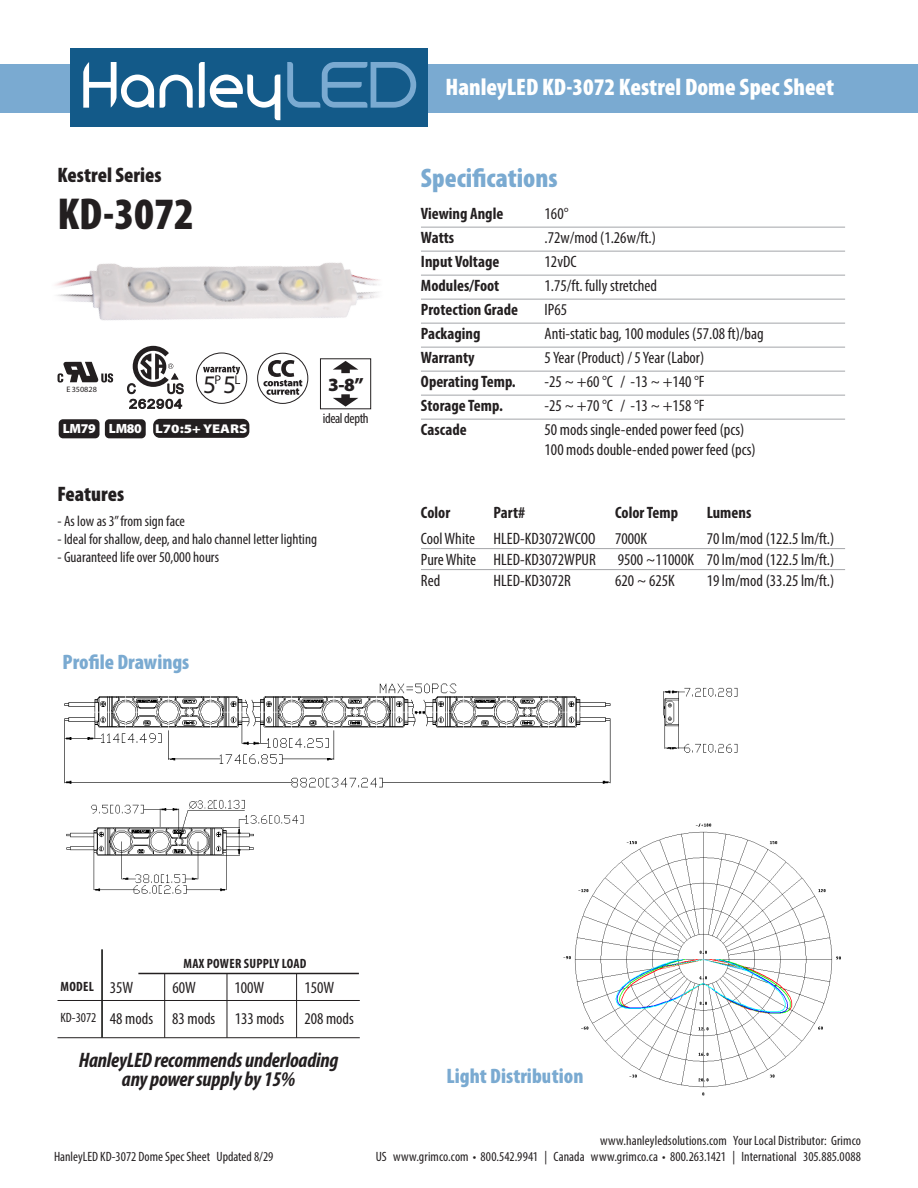
<style>
.page{position:relative;width:918px;height:1188px;background:#fff}
.page>*{position:absolute;margin:0;border:0;box-sizing:border-box;transform-origin:0 0}
.t1{font:900 condensed 45px "Myriad Pro";color:#231f20}
.t2{font:900 condensed 27px "Myriad Pro";color:#7aaad1}
.t3{font:25.35px "Myriad Pro";color:#231f20}
.t4{font:900 condensed 24px "Myriad Pro";color:#fff}
.t5{font:italic 700 condensed 21px/19.5px "Myriad Pro";letter-spacing:-.01em;color:#231f20;text-align:center}
.t6{font:900 condensed 21px "Myriad Pro";color:#7aaad1}
.t7{font:900 condensed 21px "Myriad Pro";color:#231f20}
.t8{font:900 18.75px "Myriad Pro";color:#231f20}
.t9{font:condensed 16.5px "Myriad Pro";color:#231f20}
.t10{font:700 condensed 16.5px "Myriad Pro";color:#231f20}
.t11{font:condensed 15px "Myriad Pro";color:#231f20}
.t12{font:condensed 14.25px "Myriad Pro";letter-spacing:-.025em;color:#231f20}
.t13{font:condensed 13.5px "Myriad Pro";letter-spacing:.005em;color:#231f20}
.t14{font:700 condensed 13.5px "Myriad Pro";letter-spacing:.02em;color:#231f20}
.t15{font:900 13.5px "Myriad Pro";letter-spacing:-.025em;color:#fff}
.t16{font:900 12.75px "Myriad Pro";color:#fff;scale:1.15 1}
.t17{font:7.95px "Myriad Pro";color:#231f20}
</style>
<div class="page">
<div style="left:0;top:64px;width:917px;height:49px;background:#7aaad1"></div>
<div style="left:70px;top:48px;width:358px;height:79px;background:#135a89"></div>
<svg style="left:160px;top:75px;width:33px;height:33px"></svg>
<svg style="left:199px;top:62px;width:81px;height:58px"></svg>
<svg style="left:287px;top:62px;width:129px;height:46px"></svg>
<svg style="left:83px;top:62px;width:71px;height:46px"></svg>
<hr style="left:421px;top:227px;width:424px;height:1px;background:#a4a5a9">
<hr style="left:421px;top:251px;width:424px;height:1px;background:#a4a5a9">
<hr style="left:421px;top:275px;width:424px;height:1px;background:#a4a5a9">
<hr style="left:421px;top:299px;width:424px;height:1px;background:#a4a5a9">
<hr style="left:421px;top:323px;width:424px;height:1px;background:#a4a5a9">
<hr style="left:421px;top:347px;width:424px;height:1px;background:#a4a5a9">
<hr style="left:421px;top:371px;width:424px;height:1px;background:#a4a5a9">
<hr style="left:421px;top:395px;width:424px;height:1px;background:#a4a5a9">
<hr style="left:421px;top:419px;width:424px;height:1px;background:#a4a5a9">
<hr style="left:421px;top:548px;width:424px;height:1px;background:#a4a5a9">
<hr style="left:421px;top:569px;width:424px;height:1px;background:#a4a5a9">
<svg style="left:58px;top:362px;width:55px;height:21px"></svg>
<div style="left:196px;top:352px;width:51px;height:52px;border:1px solid #231f20;border-radius:50%"></div>
<svg style="left:203px;top:365px;width:37px;height:19px"></svg>
<svg style="left:258px;top:353px;width:50px;height:50px"></svg>
<div style="left:257px;top:353px;width:51px;height:51px;border:1px solid #231f20;border-radius:50%"></div>
<svg style="left:263px;top:360px;width:39px;height:35px"></svg>
<div style="left:59px;top:419px;width:41px;height:19px;background:#231f20;border-radius:4px"></div>
<div style="left:105px;top:419px;width:41px;height:19px;background:#231f20;border-radius:4px"></div>
<div style="left:320px;top:358px;width:51px;height:51px;border:1px solid #231f20"></div>
<svg style="left:333px;top:394px;width:25px;height:13px"></svg>
<svg style="left:333px;top:361px;width:25px;height:12px"></svg>
<img style="left:64px;top:683px;width:547px;height:105px">
<img style="left:663px;top:687px;width:75px;height:66px">
<img style="left:66px;top:799px;width:238px;height:95px">
<img style="left:563px;top:823px;width:278px;height:273px">
<hr style="left:101px;top:949px;width:2px;height:89px;background:#040503">
<hr style="left:164px;top:973px;width:1px;height:65px;background:#231f20">
<hr style="left:227px;top:973px;width:1px;height:65px;background:#231f20">
<hr style="left:296px;top:973px;width:1px;height:65px;background:#231f20">
<hr style="left:138px;top:973px;width:221px;height:1px;background:#231f20">
<hr style="left:58px;top:1000px;width:302px;height:1px;background:#231f20">
<hr style="left:58px;top:1037px;width:302px;height:1px;background:#231f20">
<img style="left:55px;top:262px;width:324px;height:59px">
<div style="left:153px;top:419px;width:96px;height:19px;background:#231f20;border-radius:7px"></div>
<svg style="left:127px;top:346px;width:56px;height:63px"></svg>
<p class="t7" style="left:58px;top:162px;width:106px">Kestrel Series</p>
<p class="t1" style="left:58px;top:185px;width:138px">KD-3072</p>
<p class="t17" style="left:66px;top:385px;width:32px">E 350828</p>
<p class="t3" style="left:203px;top:369px;width:35px">5 5</p>
<p class="t15" style="left:63px;top:420px;width:35px">LM79</p>
<p class="t15" style="left:109px;top:420px;width:35px">LM80</p>
<p class="t16" style="left:155px;top:420px;width:82px">L70:5+ YEARS</p>
<p class="t8" style="left:328px;top:372px;width:37px">3-8”</p>
<p class="t12" style="left:323px;top:410px;width:48px">ideal depth</p>
<p class="t7" style="left:58px;top:480px;width:68px">Features</p>
<p class="t11" style="left:58px;top:512px;width:129px">- As low as 3” from sign face</p>
<p class="t11" style="left:58px;top:530px;width:261px">- Ideal for shallow, deep, and halo channel letter lighting</p>
<p class="t11" style="left:58px;top:548px;width:163px">- Guaranteed life over 50,000 hours</p>
<p class="t6" style="left:63px;top:648px;width:128px">Profile Drawings</p>
<p class="t4" style="left:446px;top:72px;width:390px">HanleyLED KD-3072 Kestrel Dome Spec Sheet</p>
<p class="t2" style="left:421px;top:160px;width:138px">Specifications</p>
<p class="t10" style="left:421px;top:203px;width:84px">Viewing Angle</p>
<p class="t10" style="left:421px;top:227px;width:35px">Watts</p>
<p class="t10" style="left:421px;top:251px;width:80px">Input Voltage</p>
<p class="t10" style="left:421px;top:275px;width:80px">Modules/Foot</p>
<p class="t10" style="left:421px;top:299px;width:99px">Protection Grade</p>
<p class="t10" style="left:421px;top:323px;width:61px">Packaging</p>
<p class="t10" style="left:421px;top:347px;width:55px">Warranty</p>
<p class="t10" style="left:421px;top:371px;width:96px">Operating Temp.</p>
<p class="t10" style="left:421px;top:395px;width:83px">Storage Temp.</p>
<p class="t10" style="left:421px;top:419px;width:47px">Cascade</p>
<p class="t9" style="left:545px;top:204px;width:25px">160°</p>
<p class="t9" style="left:545px;top:228px;width:113px">.72w/mod (1.26w/ft.)</p>
<p class="t9" style="left:545px;top:252px;width:33px">12vDC</p>
<p class="t9" style="left:545px;top:276px;width:114px">1.75/ft. fully stretched</p>
<p class="t9" style="left:545px;top:300px;width:24px">IP65</p>
<p class="t9" style="left:545px;top:324px;width:221px">Anti-static bag, 100 modules (57.08 ft)/bag</p>
<p class="t9" style="left:545px;top:348px;width:161px">5 Year (Product) / 5 Year (Labor)</p>
<p class="t9" style="left:545px;top:372px;width:161px">-25 ~ +60 °C / -13 ~ +140 °F</p>
<p class="t9" style="left:545px;top:396px;width:161px">-25 ~ +70 °C / -13 ~ +158 °F</p>
<p class="t9" style="left:545px;top:420px;width:201px">50 mods single-ended power feed (pcs)</p>
<p class="t9" style="left:545px;top:440px;width:213px">100 mods double-ended power feed (pcs)</p>
<p class="t10" style="left:421px;top:502px;width:31px">Color</p>
<p class="t10" style="left:494px;top:502px;width:33px">Part#</p>
<p class="t10" style="left:615px;top:502px;width:64px">Color Temp</p>
<p class="t10" style="left:707px;top:502px;width:46px">Lumens</p>
<p class="t9" style="left:421px;top:529px;width:56px">Cool White</p>
<p class="t9" style="left:421px;top:550px;width:57px">Pure White</p>
<p class="t9" style="left:421px;top:571px;width:21px">Red</p>
<p class="t9" style="left:494px;top:529px;width:103px">HLED-KD3072WCOO</p>
<p class="t9" style="left:494px;top:550px;width:104px">HLED-KD3072WPUR</p>
<p class="t9" style="left:494px;top:571px;width:79px">HLED-KD3072R</p>
<p class="t9" style="left:615px;top:529px;width:34px">7000K</p>
<p class="t9" style="left:618px;top:550px;width:78px">9500 ~11000K</p>
<p class="t9" style="left:615px;top:571px;width:61px">620 ~ 625K</p>
<p class="t9" style="left:707px;top:529px;width:129px">70 lm/mod (122.5 lm/ft.)</p>
<p class="t9" style="left:707px;top:550px;width:129px">70 lm/mod (122.5 lm/ft.)</p>
<p class="t9" style="left:707px;top:571px;width:129px">19 lm/mod (33.25 lm/ft.)</p>
<p class="t14" style="left:183px;top:955px;width:124px">MAX POWER SUPPLY LOAD</p>
<p class="t14" style="left:61px;top:978px;width:35px">MODEL</p>
<p class="t9" style="left:304px;top:977px;width:31px">150W</p>
<p class="t9" style="left:304px;top:1009px;width:51px">208 mods</p>
<p class="t5" style="left:79px;top:1049px;width:261px">HanleyLED recommends underloading any power supply by 15%</p>
<p class="t9" style="left:110px;top:977px;width:25px">35W</p>
<p class="t9" style="left:110px;top:1009px;width:45px">48 mods</p>
<p class="t9" style="left:173px;top:977px;width:25px">60W</p>
<p class="t9" style="left:172px;top:1009px;width:45px">83 mods</p>
<p class="t9" style="left:234px;top:977px;width:31px">100W</p>
<p class="t9" style="left:235px;top:1009px;width:51px">133 mods</p>
<p class="t13" style="left:60px;top:1009px;width:38px">KD-3072</p>
<p class="t13" style="left:54px;top:1148px;width:221px">HanleyLED KD-3072 Dome Spec Sheet Updated 8/29</p>
<p class="t6" style="left:447px;top:1063px;width:138px">Light Distribution</p>
<p class="t13" style="left:600px;top:1132px;width:262px">www.hanleyledsolutions.com Your Local Distributor: Grimco</p>
<p class="t13" style="left:376px;top:1148px;width:487px">US www.grimco.com • 800.542.9941 | Canada www.grimco.ca • 800.263.1421 | International 305.885.0088</p>
</div>
